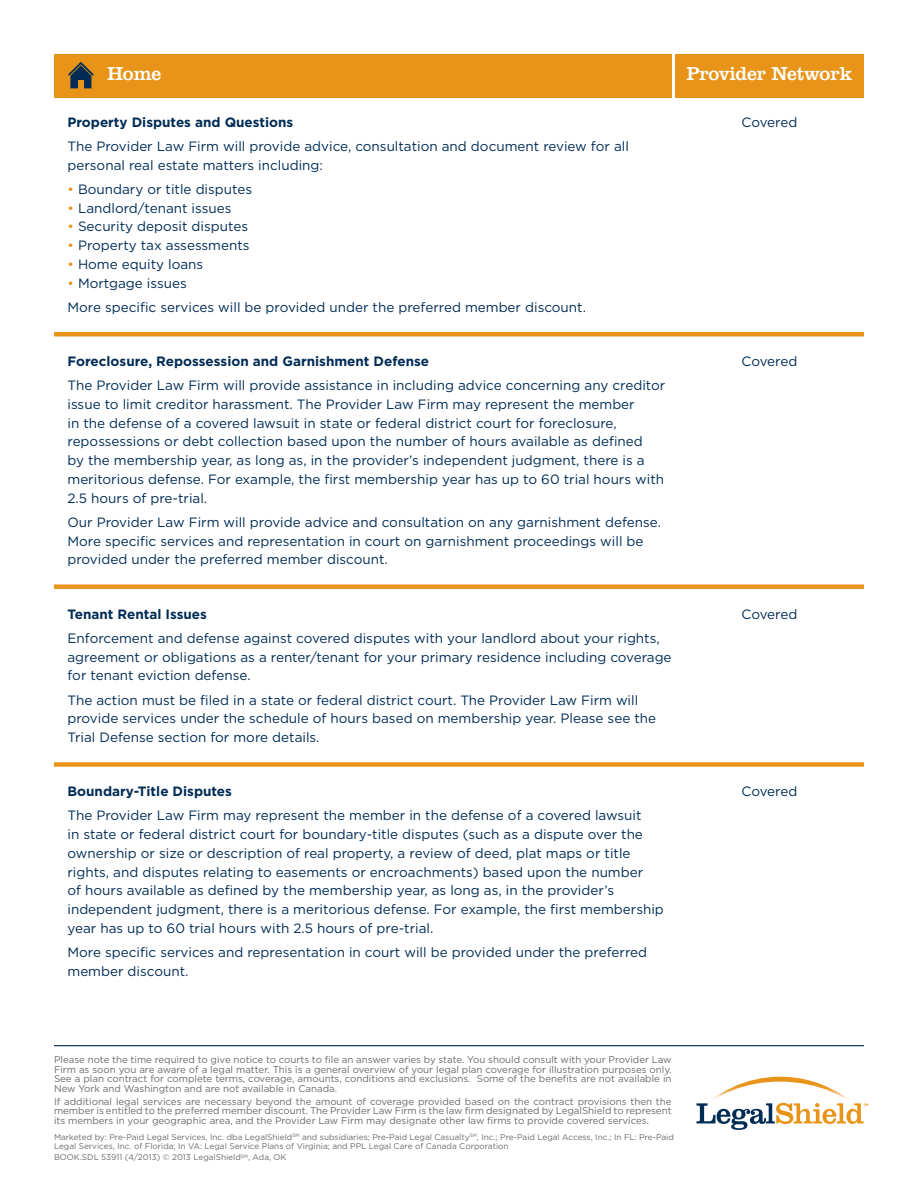
<style>
.page{position:relative;width:918px;height:1188px;background:#fff}
.page>*{position:absolute;margin:0;border:0;box-sizing:border-box;transform-origin:0 0}
.t1{font:19.5px "Clarendon LT Std";letter-spacing:-.02em;color:#fff}
.t2{font:13.5px/18.8px "Gotham";color:#002c55}
.t3{font:700 13.5px "Gotham";color:#002c55}
.t4{font:9.75px/9.8px "Gotham";letter-spacing:-.005em;color:#6b6b6e;text-align:justify}
.t5{font:8.25px/9px "Gotham";color:#6b6b6e}
.s1{color:#e89418}
</style>
<div class="page">
<hr style="left:54px;top:1045px;width:810px;height:1px;background:#002c55">
<svg style="left:696px;top:1077px;width:173px;height:53px"></svg>
<div style="left:54px;top:54px;width:618px;height:43px;background:#e89418"></div>
<div style="left:675px;top:54px;width:189px;height:43px;background:#e89418"></div>
<hr style="left:54px;top:332px;width:810px;height:4px;background:#e89418">
<div style="left:54px;top:584px;width:810px;height:5px;background:#e89418"></div>
<div style="left:54px;top:762px;width:810px;height:5px;background:#e89418"></div>
<svg style="left:68px;top:62px;width:26px;height:26px"></svg>
<div style="left:78px;top:80px;width:6px;height:9px;background:#e89418"></div>
<h1 class="t1" style="left:107px;top:62px;width:56px">Home</h1>
<h1 class="t1" style="left:687px;top:62px;width:167px">Provider Network</h1>
<p class="t3" style="left:68px;top:113px;width:227px">Property Disputes and Questions</p>
<p class="t2" style="left:742px;top:112px;width:57px">Covered</p>
<p class="t2" style="left:68px;top:137px;width:563px">The Provider Law Firm will provide advice, consultation and document review for all personal real estate matters including:</p>
<p class="t2" style="left:68px;top:179px;width:186px"><span class="s1">•</span> Boundary or title disputes</p>
<p class="t2" style="left:68px;top:198px;width:166px"><span class="s1">•</span> Landlord/tenant issues</p>
<p class="t2" style="left:68px;top:217px;width:182px"><span class="s1">•</span> Security deposit disputes</p>
<p class="t2" style="left:68px;top:236px;width:184px"><span class="s1">•</span> Property tax assessments</p>
<p class="t2" style="left:68px;top:254px;width:137px"><span class="s1">•</span> Home equity loans</p>
<p class="t2" style="left:68px;top:271px;width:520px;line-height:24.2px"><span class="s1">•</span> Mortgage issues<br>More specific services will be provided under the preferred member discount.</p>
<p class="t3" style="left:68px;top:352px;width:363px">Foreclosure, Repossession and Garnishment Defense</p>
<p class="t2" style="left:742px;top:352px;width:57px">Covered</p>
<p class="t2" style="left:68px;top:376px;width:599px">The Provider Law Firm will provide assistance in including advice concerning any creditor issue to limit creditor harassment. The Provider Law Firm may represent the member<br>in the defense of a covered lawsuit in state or federal district court for foreclosure, repossessions or debt collection based upon the number of hours available as defined<br>by the membership year, as long as, in the provider’s independent judgment, there is a meritorious defense. For example, the first membership year has up to 60 trial hours with 2.5 hours of pre-trial.</p>
<p class="t2" style="left:68px;top:512px;width:595px">Our Provider Law Firm will provide advice and consultation on any garnishment defense.<br>More specific services and representation in court on garnishment proceedings will be provided under the preferred member discount.</p>
<p class="t3" style="left:68px;top:605px;width:141px">Tenant Rental Issues</p>
<p class="t2" style="left:742px;top:604px;width:57px">Covered</p>
<p class="t2" style="left:68px;top:628px;width:606px">Enforcement and defense against covered disputes with your landlord about your rights, agreement or obligations as a renter/tenant for your primary residence including coverage for tenant eviction defense.</p>
<p class="t2" style="left:68px;top:690px;width:590px">The action must be filed in a state or federal district court. The Provider Law Firm will provide services under the schedule of hours based on membership year. Please see the<br>Trial Defense section for more details.</p>
<p class="t3" style="left:68px;top:783px;width:166px">Boundary-Title Disputes</p>
<p class="t2" style="left:742px;top:782px;width:57px">Covered</p>
<p class="t2" style="left:68px;top:806px;width:598px">The Provider Law Firm may represent the member in the defense of a covered lawsuit<br>in state or federal district court for boundary-title disputes (such as a dispute over the ownership or size or description of real property, a review of deed, plat maps or title rights, and disputes relating to easements or encroachments) based upon the number<br>of hours available as defined by the membership year, as long as, in the provider’s independent judgment, there is a meritorious defense. For example, the first membership year has up to 60 trial hours with 2.5 hours of pre-trial.</p>
<p class="t2" style="left:68px;top:943px;width:581px">More specific services and representation in court will be provided under the preferred member discount.</p>
<p class="t4" style="left:54px;top:1054px;width:619px">Please note the time required to give notice to courts to file an answer varies by state. You should consult with your Provider Law Firm as soon you are aware of a legal matter. This is a general overview of your legal plan coverage for illustration purposes only.<br>See a plan contract for complete terms, coverage, amounts, conditions and exclusions. Some of the benefits are not available in New York and Washington and are not available in Canada.</p>
<p class="t4" style="left:54px;top:1096px;width:619px">If additional legal services are necessary beyond the amount of coverage provided based on the contract provisions then the member is entitled to the preferred member discount. The Provider Law Firm is the law firm designated by LegalShield to represent its members in your geographic area, and the Provider Law Firm may designate other law firms to provide covered services.</p>
<p class="t5" style="left:54px;top:1132px;width:621px">Marketed by: Pre-Paid Legal Services, Inc. dba LegalShield<sup>SM</sup> and subsidiaries; Pre-Paid Legal Casualty<sup>SM</sup>, Inc.; Pre-Paid Legal Access, Inc.; In FL: Pre-Paid<br>Legal Services, Inc. of Florida; In VA: Legal Service Plans of Virginia; and PPL Legal Care of Canada Corporation</p>
<p class="t5" style="left:54px;top:1153px;width:234px">BOOK.SDL 53911 (4/2013) © 2013 LegalShield<sup>SM</sup>, Ada, OK</p>
</div>
